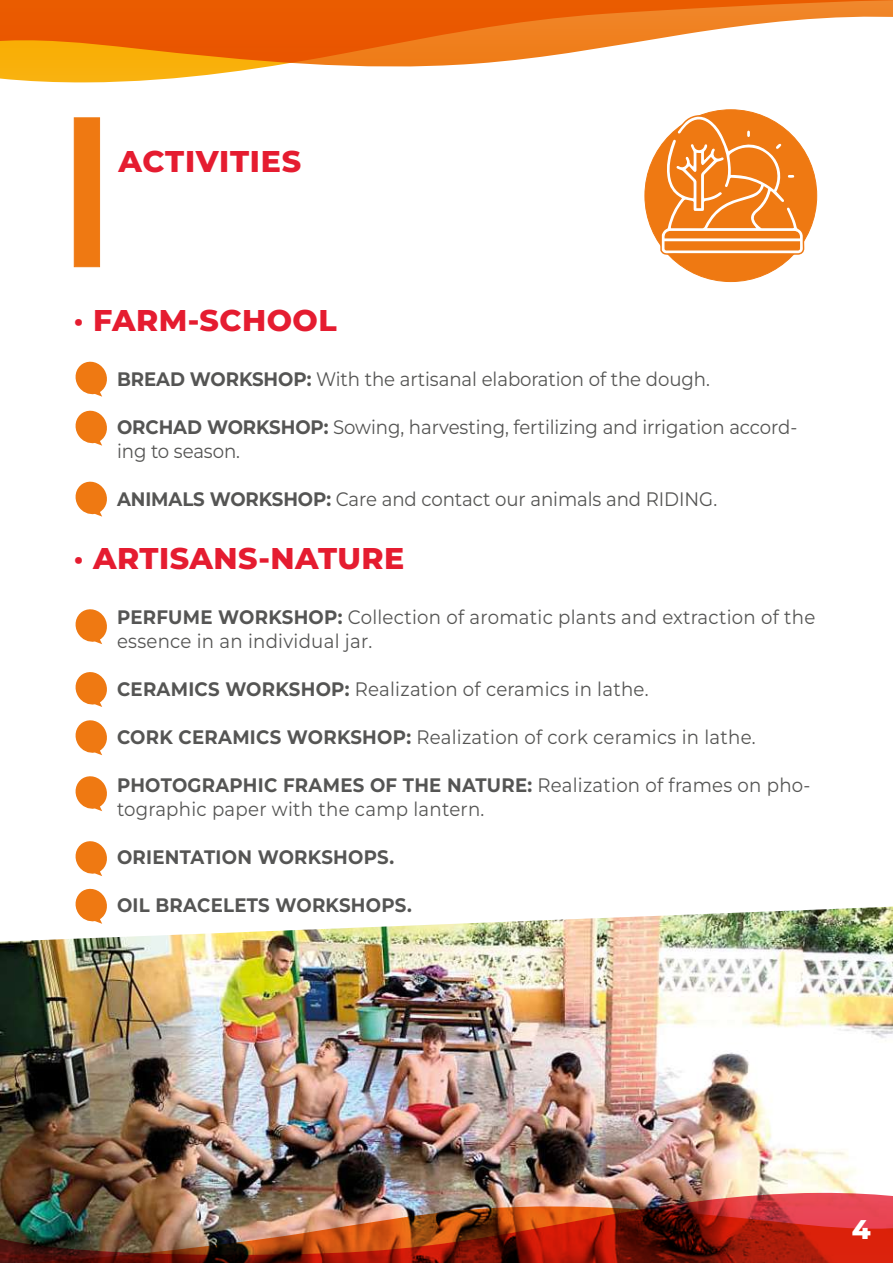
<style>
.page{position:relative;width:893px;height:1263px;background:#fff}
.page>*{position:absolute;margin:0;border:0;box-sizing:border-box;transform-origin:0 0}
.t1{font:800 30px "Montserrat";letter-spacing:.015em;color:#e51c30}
.t2{font:800 27px "Montserrat";color:#fff}
.t3{font:19.5px/24px "Montserrat";letter-spacing:.005em;color:#555554;scale:.93 1}
.t4{font:700 19.5px "Montserrat";letter-spacing:.015em;color:#555554;scale:.93 1}
.s1{font-weight:700}
</style>
<div class="page">
<svg style="left:75px;top:410px;width:32px;height:36px"></svg>
<svg style="left:75px;top:361px;width:32px;height:36px"></svg>
<svg style="left:75px;top:481px;width:32px;height:36px"></svg>
<svg style="left:75px;top:672px;width:32px;height:35px"></svg>
<svg style="left:75px;top:609px;width:32px;height:35px"></svg>
<svg style="left:75px;top:720px;width:32px;height:35px"></svg>
<svg style="left:75px;top:776px;width:32px;height:35px"></svg>
<svg style="left:75px;top:841px;width:32px;height:35px"></svg>
<svg style="left:75px;top:888px;width:32px;height:18px"></svg>
<img style="left:0;top:906px;width:893px;height:287px">
<svg style="left:0;top:0;width:893px;height:83px"></svg>
<svg style="left:0;top:14px;width:893px;height:52px"></svg>
<img style="left:0;top:1193px;width:893px;height:13px">
<img style="left:0;top:1206px;width:893px;height:57px">
<div style="left:74px;top:117px;width:26px;height:150px;background:#ef7912;border:1px solid #ef7912"></div>
<div style="left:645px;top:110px;width:172px;height:172px;background:#ef7912;border-radius:50%"></div>
<svg style="left:659px;top:74px;width:146px;height:209px"></svg>
<h1 class="t1" style="left:119px;top:141px;width:184px">ACTIVITIES</h1>
<h1 class="t1" style="left:74px;top:301px;width:264px">· FARM-SCHOOL</h1>
<p class="t3" style="left:117px;top:367px;width:639px"><span class="s1">BREAD WORKSHOP:</span> With the artisanal elaboration of the dough.</p>
<p class="t3" style="left:117px;top:415px;width:733px"><span class="s1">ORCHAD WORKSHOP:</span> Sowing, harvesting, fertilizing and irrigation accord&shy;ing to season.</p>
<p class="t3" style="left:117px;top:487px;width:647px"><span class="s1">ANIMALS WORKSHOP:</span> Care and contact our animals and RIDING.</p>
<h1 class="t1" style="left:74px;top:538px;width:332px">· ARTISANS-NATURE</h1>
<p class="t3" style="left:117px;top:604px;width:752px"><span class="s1">PERFUME WORKSHOP:</span> Collection of aromatic plants and extraction of the essence in an individual jar.</p>
<p class="t3" style="left:117px;top:676px;width:573px"><span class="s1">CERAMICS WORKSHOP:</span> Realization of ceramics in lathe.</p>
<p class="t3" style="left:117px;top:724px;width:688px"><span class="s1">CORK CERAMICS WORKSHOP:</span> Realization of cork ceramics in lathe.</p>
<p class="t3" style="left:117px;top:772px;width:747px"><span class="s1">PHOTOGRAPHIC FRAMES OF THE NATURE:</span> Realization of frames on pho&shy;tographic paper with the camp lantern.</p>
<p class="t4" style="left:117px;top:844px;width:300px">ORIENTATION WORKSHOPS.</p>
<p class="t4" style="left:117px;top:892px;width:319px">OIL BRACELETS WORKSHOPS.</p>
<h2 class="t2" style="left:851px;top:1212px;width:20px">4</h2>
</div>
